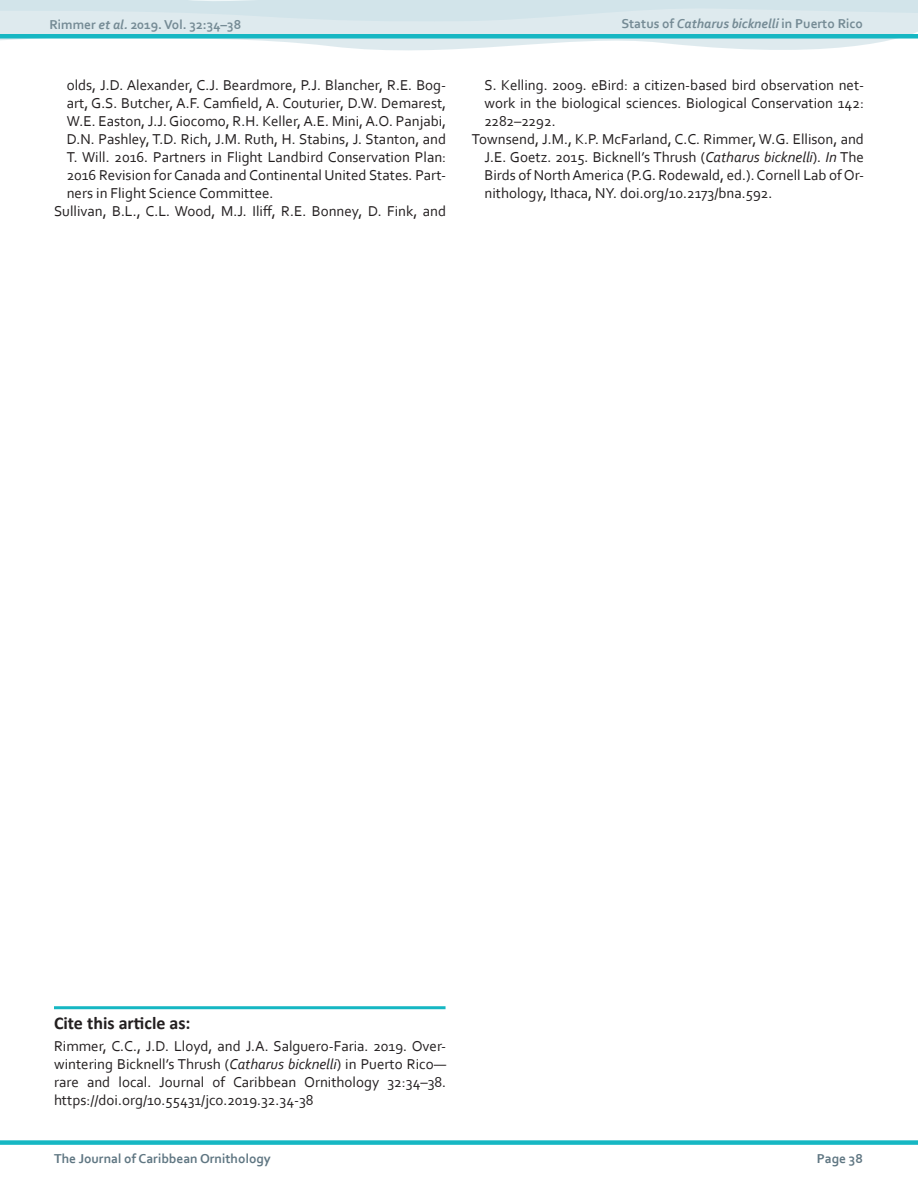
<style>
.page{position:relative;width:918px;height:1188px;background:#fff}
.page>*{position:absolute;margin:0;border:0;box-sizing:border-box;transform-origin:0 0}
.cite_article_heading{font:700 18px "Calibri";color:#231f20}
.Citation{font:15px/18px "Corbel";color:#231f20;text-align:justify}
.Cite_this_article{font:15px/18px "Corbel";color:#231f20;text-align:justify}
.t1{font:700 13.5px "Corbel";color:#758b95}
.t2{font:700 13.5px "Corbel";color:#5f7682}
.s1{font-style:italic}
</style>
<div class="page">
<svg style="left:0;top:0;width:918px;height:51px;fill:#deeaee"></svg>
<div style="left:0;top:1140px;width:918px;height:5px;background:#16b7c3"></div>
<div style="left:0;top:34px;width:918px;height:5px;background:#16b7c3"></div>
<hr style="left:54px;top:1006px;width:392px;height:3px;background:#16b7c3">
<p class="t1" style="left:49px;top:16px;width:193px">Rimmer <span class="s1">et al.</span> 2019. Vol. 32:34–38</p>
<p class="t1" style="left:621px;top:15px;width:243px">Status of <span class="s1">Catharus bicknelli</span> in Puerto Rico</p>
<p class="Citation" style="left:67px;top:76px;width:381px">olds, J.D. Alexander, C.J. Beardmore, P.J. Blancher, R.E. Bog&shy;art, G.S. Butcher, A.F. Camfield, A. Couturier, D.W. Demarest, W.E. Easton, J.J. Giocomo, R.H. Keller, A.E. Mini, A.O. Panjabi, D.N. Pashley, T.D. Rich, J.M. Ruth, H. Stabins, J. Stanton, and T. Will. 2016. Partners in Flight Landbird Conservation Plan:<br>2016 Revision for Canada and Continental United States. Part&shy;ners in Flight Science Committee.</p>
<p class="Citation" style="left:54px;top:202px;width:394px">Sullivan, B.L., C.L. Wood, M.J. Iliff, R.E. Bonney, D. Fink, and</p>
<p class="Citation" style="left:485px;top:76px;width:381px">S. Kelling. 2009. eBird: a citizen-based bird observation net&shy;work in the biological sciences. Biological Conservation 142:<br>2282–2292.</p>
<p class="Citation" style="left:485px;top:130px;width:381px;text-indent:-13px">Townsend, J.M., K.P. McFarland, C.C. Rimmer, W.G. Ellison, and J.E. Goetz. 2015. Bicknell’s Thrush (<span class="s1">Catharus bicknelli</span>). <span class="s1">In</span> The Birds of North America (P.G. Rodewald, ed.). Cornell Lab of Or&shy;nithology, Ithaca, NY. doi.org/10.2173/bna.592.</p>
<p class="cite_article_heading" style="left:54px;top:1010px;width:138px">Cite this article as:</p>
<p class="Cite_this_article" style="left:54px;top:1037px;width:394px">Rimmer, C.C., J.D. Lloyd, and J.A. Salguero-Faria. 2019. Over&shy;wintering Bicknell’s Thrush (<span class="s1">Catharus bicknelli</span>) in Puerto Rico— rare and local. Journal of Caribbean Ornithology 32:34–38. https://doi.org/10.55431/jco.2019.32.34-38</p>
<p class="t2" style="left:54px;top:1150px;width:218px">The Journal of Caribbean Ornithology</p>
<p class="t2" style="left:817px;top:1150px;width:48px">Page 38</p>
</div>
